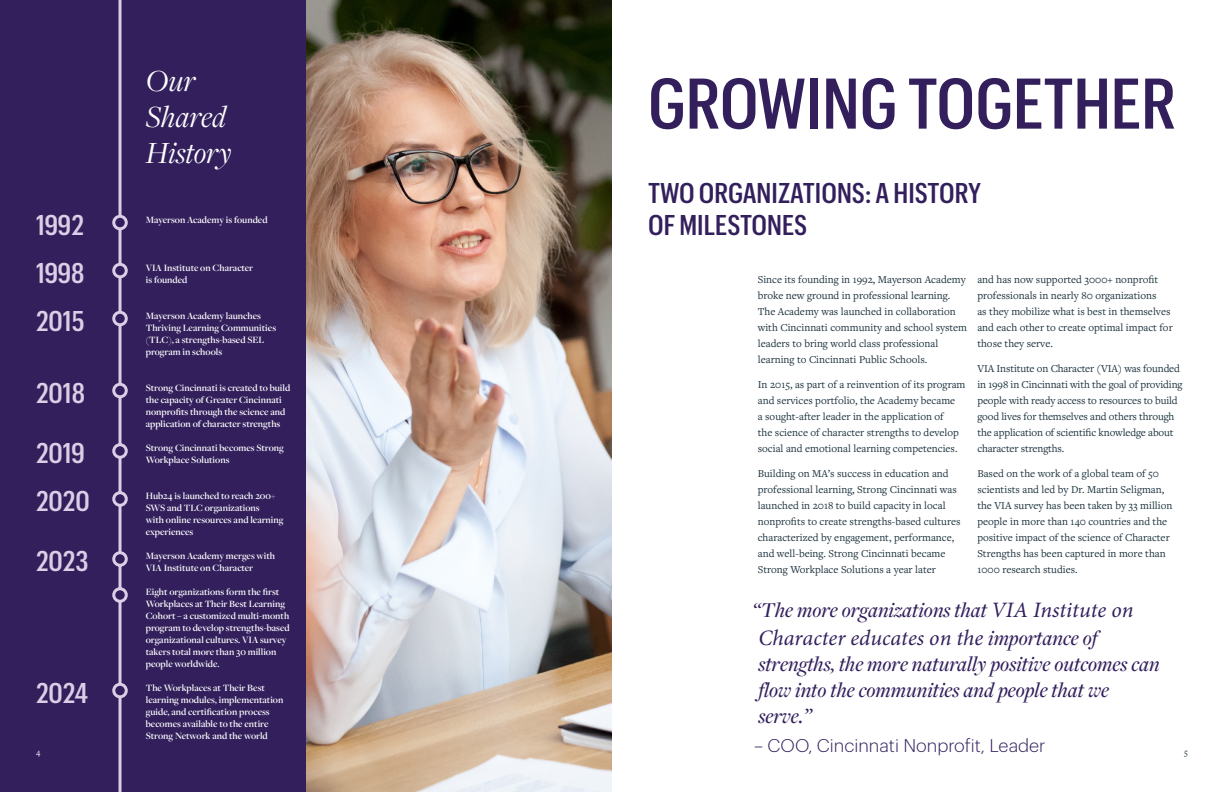
<style>
.page{position:relative;width:1224px;height:792px;background:#fff}
.page>*{position:absolute;margin:0;border:0;box-sizing:border-box;transform-origin:0 0}
.t1{font:500 70px "Graphik Cond";color:#321f5c}
.call_out_text{font:italic 32px "Freight Disp Pro";color:#fff}
.call_out_text-2{font:500 28px/32px "Graphik Cond";color:#321f5c}
.call_out_text-3{font:500 28px "Graphik Cond";letter-spacing:-.005em;color:#dbcee6}
.body_copy{font:italic 500 22px/26.4px "Freight Disp Pro";color:#321f5c}
.body_copy-2{font:300 18px "Graphik";color:#321f5c}
.body_copy-3{font:11px/16px "Freight Text Pro";color:#1b313d}
.call_out_text-4{font:600 10px/12px "Freight Disp Pro";color:#fff}
.body_copy-4{font:9px "Freight Text Pro";color:#fff}
.body_copy-5{font:9px "Freight Text Pro";color:#1b313d}
.s1{font-family:"Minion Pro";font-weight:400}
</style>
<div class="page">
<img style="left:306px;top:0;width:306px;height:792px">
<div style="left:0;top:0;width:306px;height:792px;background:#321f5c"></div>
<hr style="left:119px;top:0;width:3px;height:792px;background:#dbcee6">
<div style="left:114px;top:216px;width:12px;height:13px;background:#321f5c;border-radius:50%"></div>
<div style="left:112px;top:215px;width:16px;height:15px;border:3px solid #dbcee6;border-radius:50%"></div>
<svg style="left:114px;top:445px;width:12px;height:12px"></svg>
<div style="left:112px;top:443px;width:16px;height:16px;border:3px solid #dbcee6;border-radius:50%"></div>
<div style="left:114px;top:264px;width:12px;height:13px;background:#321f5c;border-radius:50%"></div>
<div style="left:112px;top:263px;width:16px;height:15px;border:3px solid #dbcee6;border-radius:50%"></div>
<svg style="left:114px;top:493px;width:12px;height:12px"></svg>
<div style="left:112px;top:491px;width:16px;height:16px;border:3px solid #dbcee6;border-radius:50%"></div>
<div style="left:114px;top:312px;width:12px;height:13px;background:#321f5c;border-radius:50%"></div>
<div style="left:112px;top:311px;width:16px;height:15px;border:3px solid #dbcee6;border-radius:50%"></div>
<svg style="left:114px;top:553px;width:12px;height:12px"></svg>
<div style="left:112px;top:551px;width:16px;height:16px;border:3px solid #dbcee6;border-radius:50%"></div>
<svg style="left:114px;top:589px;width:12px;height:12px"></svg>
<div style="left:112px;top:587px;width:16px;height:16px;border:3px solid #dbcee6;border-radius:50%"></div>
<div style="left:114px;top:684px;width:12px;height:13px;background:#321f5c;border-radius:50%"></div>
<div style="left:112px;top:683px;width:16px;height:15px;border:3px solid #dbcee6;border-radius:50%"></div>
<div style="left:114px;top:384px;width:12px;height:13px;background:#321f5c;border-radius:50%"></div>
<div style="left:112px;top:383px;width:16px;height:15px;border:3px solid #dbcee6;border-radius:50%"></div>
<p class="call_out_text" style="left:146px;top:60px;width:51px">Our</p>
<p class="call_out_text" style="left:146px;top:96px;width:82px">Shared</p>
<p class="call_out_text" style="left:146px;top:132px;width:87px">History</p>
<p class="t1" style="left:648px;top:54px;width:529px">GROWING TOGETHER</p>
<p class="call_out_text-2" style="left:648px;top:175px;width:334px">TWO ORGANIZATIONS: A HISTORY<br>OF MILESTONES</p>
<p class="call_out_text-3" style="left:36px;top:205px;width:49px">1992</p>
<p class="call_out_text-3" style="left:36px;top:253px;width:50px">1998</p>
<p class="call_out_text-3" style="left:36px;top:301px;width:50px">2015</p>
<p class="call_out_text-4" style="left:146px;top:213px;width:123px">Mayerson Academy is founded</p>
<p class="call_out_text-4" style="left:146px;top:261px;width:109px">VIA Institute on Character is founded</p>
<p class="call_out_text-4" style="left:146px;top:309px;width:132px">Mayerson Academy launches<br>Thriving Learning Communities (TLC), a strengths-based SEL program in schools</p>
<p class="call_out_text-4" style="left:146px;top:381px;width:146px">Strong Cincinnati is created to build the capacity of Greater Cincinnati nonprofits through the science and application of character strengths</p>
<p class="call_out_text-4" style="left:146px;top:441px;width:140px">Strong Cincinnati becomes Strong<br>Workplace Solutions</p>
<p class="call_out_text-4" style="left:146px;top:489px;width:139px">Hub24 is launched to reach 200+<br>SWS and TLC organizations<br>with online resources and learning experiences</p>
<p class="call_out_text-4" style="left:146px;top:549px;width:131px">Mayerson Academy merges with<br>VIA Institute on Character</p>
<p class="call_out_text-4" style="left:146px;top:585px;width:145px">Eight organizations form the first<br>Workplaces at Their Best Learning<br>Cohort – a customized multi-month program to develop strengths-based organizational cultures. VIA survey takers total more than 30 million people worldwide.</p>
<p class="call_out_text-4" style="left:146px;top:681px;width:139px">The Workplaces at Their Best learning modules, implementation guide, and certification process becomes available to the entire<br>Strong Network and the world</p>
<p class="body_copy-3" style="left:758px;top:271px;width:211px">Since its founding in 1992, Mayerson Academy broke new ground in professional learning.<br>The Academy was launched in collaboration with Cincinnati community and school system leaders to bring world class professional learning to Cincinnati Public Schools.</p>
<p class="body_copy-3" style="left:758px;top:376px;width:209px">In 2015, as part of a reinvention of its program and services portfolio, the Academy became<br>a sought-after leader in the application of<br>the science of character strengths to develop social and emotional learning competencies.</p>
<p class="body_copy-3" style="left:758px;top:465px;width:204px">Building on MA’s success in education and professional learning, Strong Cincinnati was launched in 2018 to build capacity in local nonprofits to create strengths-based cultures characterized by engagement, performance, and well-being. Strong Cincinnati became Strong Workplace Solutions a year later</p>
<p class="body_copy-3" style="left:977px;top:271px;width:197px">and has now supported 3000+ nonprofit professionals in nearly 80 organizations<br>as they mobilize what is best in themselves and each other to create optimal impact for those they serve.</p>
<p class="body_copy-3" style="left:977px;top:360px;width:207px">VIA Institute on Character (VIA) was founded in 1998 in Cincinnati with the goal of providing people with ready access to resources to build good lives for themselves and others through the application of scientific knowledge about character strengths.</p>
<p class="body_copy-3" style="left:977px;top:465px;width:197px">Based on the work of a global team of 50 scientists and led by Dr. Martin Seligman, the VIA survey has been taken by 33 million people in more than 140 countries and the positive impact of the science of Character Strengths has been captured in more than 1000 research studies.</p>
<p class="body_copy" style="left:753px;top:596px;width:409px">“The more organizations that <span class="s1">VIA Institute on Character educates on the</span> importance of strengths, the more naturally positive outcomes can flow into the communities and people that we serve.”</p>
<p class="body_copy-2" style="left:754px;top:732px;width:293px">– COO, Cincinnati Nonprofit, Leader</p>
<p class="call_out_text-3" style="left:36px;top:373px;width:51px">2018</p>
<p class="call_out_text-3" style="left:36px;top:433px;width:50px">2019</p>
<p class="call_out_text-3" style="left:36px;top:481px;width:55px">2020</p>
<p class="call_out_text-3" style="left:36px;top:541px;width:54px">2023</p>
<p class="call_out_text-3" style="left:36px;top:673px;width:54px">2024</p>
<p class="body_copy-4" style="left:36px;top:746px;width:6px">4</p>
<p class="body_copy-5" style="left:1184px;top:746px;width:5px">5</p>
</div>
